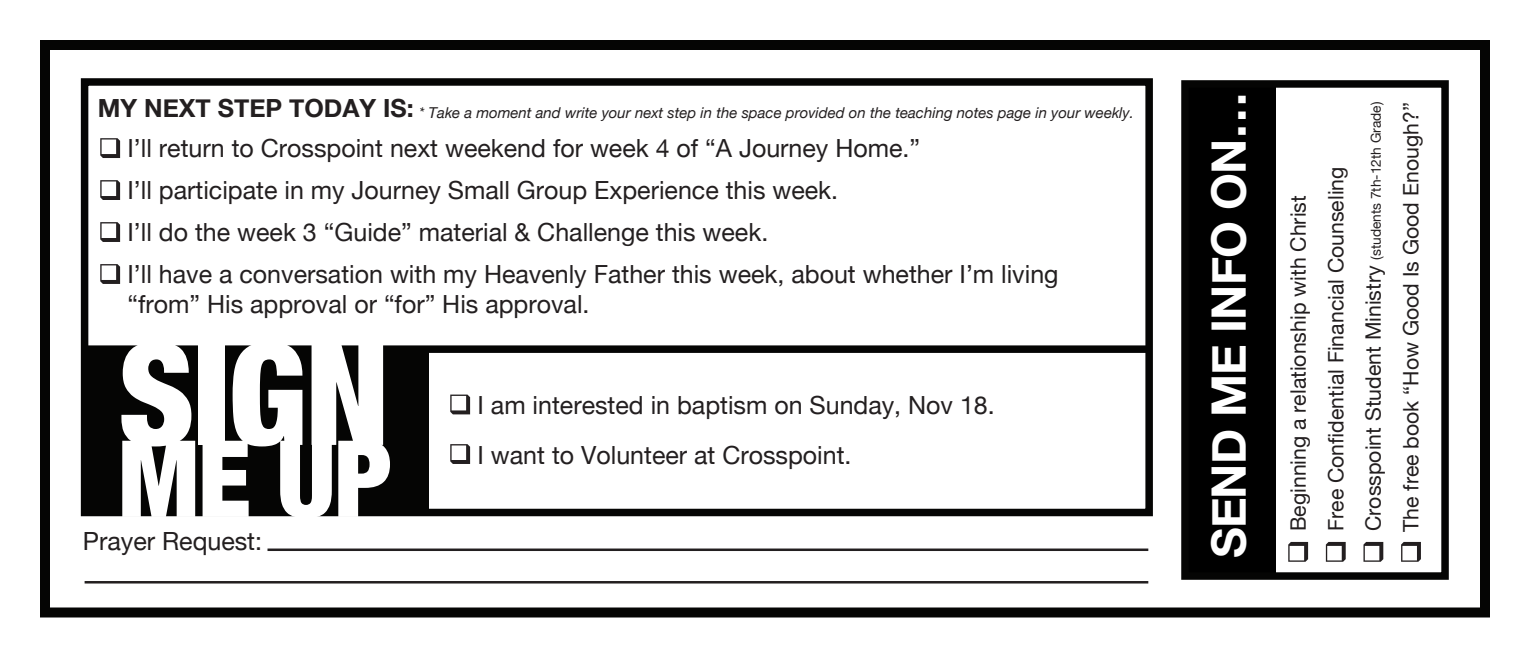
<style>
.page{position:relative;width:1530px;height:660px;background:#fff}
.page>*{position:absolute;margin:0;border:0;box-sizing:border-box;transform-origin:0 0}
.t1{font:900 condensed 142px "Helvetica Neue";color:#fff}
.t2{font:900 condensed 106.75px "Helvetica Neue";color:#fff}
.t3{font:700 47.5px "Helvetica Neue";letter-spacing:-.02em;color:#fff}
.t4{font:25px/42px "Helvetica Neue";color:#231f20}
.t5{font:700 25px "Helvetica Neue";color:#231f20}
.t6{font:21.25px/37.5px "Helvetica Neue";color:#231f20}
.t7{font:italic 15px "Helvetica Neue";color:#231f20}
.s1{font-size:13.75px}
</style>
<div class="page">
<div style="left:81px;top:78px;width:1072px;height:438px;border:8px solid #050504"></div>
<svg style="left:100px;top:138px;width:20px;height:20px"></svg>
<svg style="left:100px;top:222px;width:20px;height:20px"></svg>
<svg style="left:100px;top:180px;width:20px;height:20px"></svg>
<svg style="left:100px;top:264px;width:20px;height:20px"></svg>
<div style="left:40px;top:40px;width:1450px;height:578px;border:10px solid #050504"></div>
<svg style="left:450px;top:444px;width:20px;height:20px"></svg>
<svg style="left:450px;top:395px;width:20px;height:19px"></svg>
<div style="left:1185px;top:84px;width:91px;height:492px;background:#000"></div>
<div style="left:1181px;top:80px;width:268px;height:500px;border:8px solid #050504"></div>
<svg style="left:1288px;top:542px;width:20px;height:20px"></svg>
<svg style="left:1326px;top:542px;width:20px;height:20px"></svg>
<svg style="left:1401px;top:542px;width:20px;height:20px"></svg>
<svg style="left:1363px;top:542px;width:20px;height:20px"></svg>
<div style="left:85px;top:345px;width:1066px;height:8px;background:#050504"></div>
<div style="left:85px;top:349px;width:343px;height:161px;background:#050504"></div>
<hr style="left:268px;top:549px;width:880px;height:2px;background:#231f20">
<hr style="left:85px;top:581px;width:1063px;height:3px;background:#231f20">
<p class="t5" style="left:98px;top:88px;width:317px">MY NEXT STEP TODAY IS:</p>
<p class="t7" style="left:419px;top:102px;width:716px">* Take a moment and write your next step in the space provided on the teaching notes page in your weekly.</p>
<p class="t4" style="left:128px;top:129px;width:933px">I’ll return to Crosspoint next weekend for week 4 of “A Journey Home.”<br>I’ll participate in my Journey Small Group Experience this week.<br>I’ll do the week 3 “Guide” material &amp; Challenge this week.<br>I’ll have a conversation with my Heavenly Father this week, about whether I’m living</p>
<p class="t4" style="left:128px;top:285px;width:464px">“from” His approval or “for” His approval.</p>
<h1 class="t1" style="left:118px;top:278px;width:273px">SIGN</h1>
<h2 class="t2" style="left:118px;top:391px;width:275px">ME UP</h2>
<p class="t4" style="left:83px;top:521px;width:181px">Prayer Request:</p>
<p class="t4" style="left:478px;top:382px;width:519px;line-height:49.5px">I am interested in baptism on Sunday, Nov 18.<br>I want to Volunteer at Crosspoint.</p>
<h3 class="t3" style="left:1192px;top:558px;width:468px;rotate:-90deg">SEND ME INFO ON…</h3>
<p class="t6" style="left:1281px;top:532px;width:432px;rotate:-90deg">Beginning a relationship with Christ<br>Free Confidential Financial Counseling Crosspoint Student Ministry <span class="s1">(students 7th-12th Grade)<br></span>The free book “How Good Is Good Enough?”</p>
</div>
